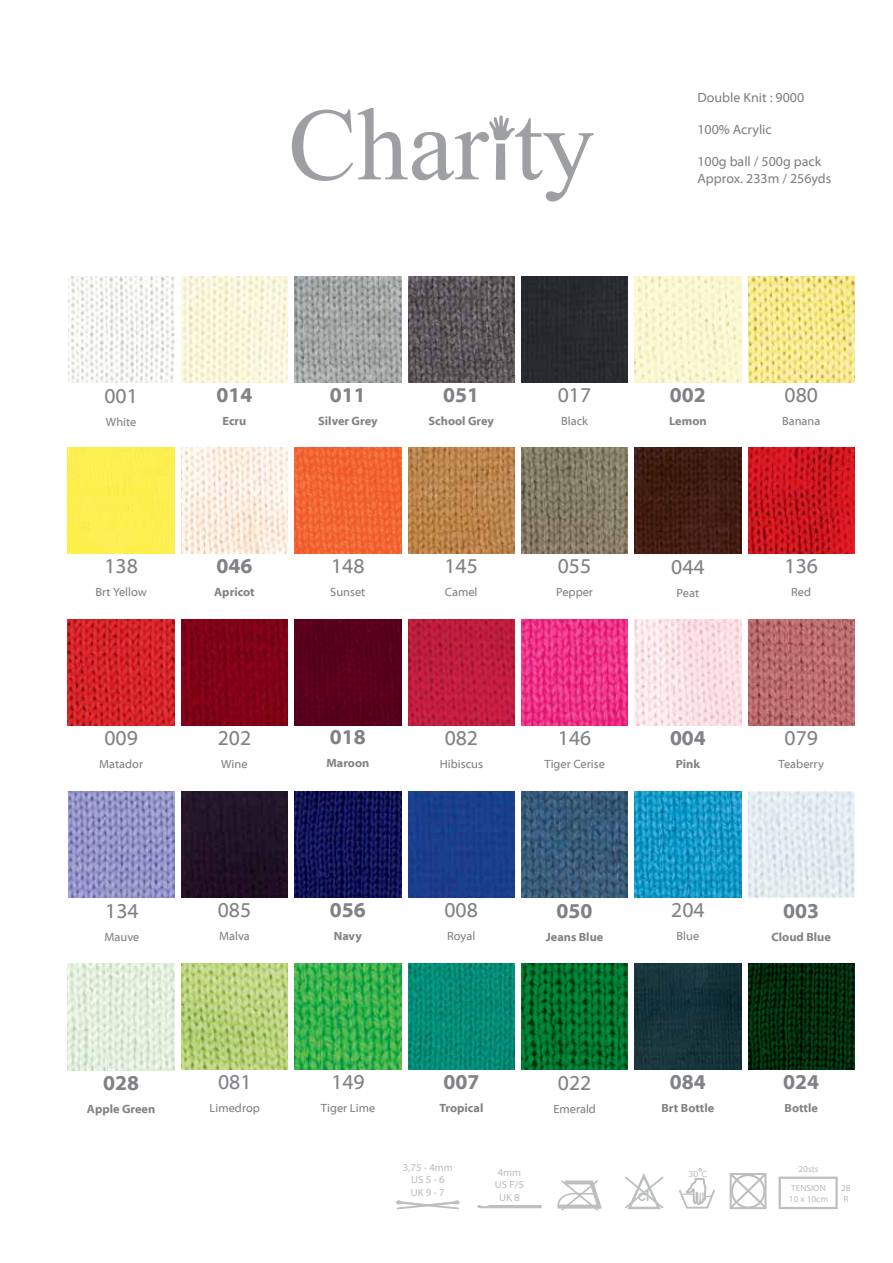
<style>
.page{position:relative;width:893px;height:1263px;background:#fff}
.page>*{position:absolute;margin:0;border:0;box-sizing:border-box;transform-origin:0 0}
.t1{font:21px "Myriad Web Pro";color:#808285}
.t2{font:700 21px "Myriad Web Pro";color:#808285}
.t3{font:500 15.3px "Swiss 721 BT";color:#bcbec0}
.t4{font:13.5px/16.2px "Myriad Web Pro";color:#808285}
.t5{font:12px "Myriad Web Pro";color:#808285}
.t6{font:700 12px "Myriad Web Pro";color:#808285}
.t7{font:10.35px/12.5px "Myriad Web Pro";color:#bcbec0;text-align:center}
.t8{font:9px/10.8px "Myriad Web Pro";color:#bcbec0}
.t9{font:8.25px "Verdana";color:#bcbec0}
</style>
<div class="page">
<svg style="left:292px;top:108px;width:302px;height:94px"></svg>
<div style="left:68px;top:447px;width:106px;height:107px;background:#fdf051"></div>
<img style="left:748px;top:276px;width:106px;height:107px">
<img style="left:521px;top:447px;width:107px;height:107px">
<div style="left:521px;top:276px;width:107px;height:107px;background:#272a2f"></div>
<img style="left:295px;top:447px;width:106px;height:107px">
<img style="left:408px;top:447px;width:106px;height:107px">
<img style="left:68px;top:276px;width:106px;height:107px">
<img style="left:181px;top:619px;width:107px;height:106px">
<img style="left:68px;top:619px;width:106px;height:106px">
<img style="left:748px;top:447px;width:106px;height:107px">
<img style="left:635px;top:447px;width:106px;height:107px">
<img style="left:408px;top:276px;width:106px;height:107px">
<img style="left:68px;top:964px;width:106px;height:106px">
<img style="left:181px;top:276px;width:107px;height:107px">
<img style="left:748px;top:619px;width:106px;height:106px">
<img style="left:408px;top:619px;width:107px;height:106px">
<img style="left:521px;top:619px;width:107px;height:106px">
<img style="left:635px;top:619px;width:106px;height:106px">
<img style="left:635px;top:276px;width:106px;height:107px">
<img style="left:295px;top:276px;width:106px;height:107px">
<img style="left:181px;top:447px;width:107px;height:107px">
<img style="left:68px;top:791px;width:106px;height:107px">
<img style="left:295px;top:963px;width:106px;height:106px">
<img style="left:182px;top:963px;width:106px;height:106px">
<img style="left:408px;top:963px;width:106px;height:106px">
<img style="left:748px;top:963px;width:106px;height:106px">
<img style="left:635px;top:963px;width:106px;height:106px">
<img style="left:521px;top:963px;width:107px;height:106px">
<img style="left:181px;top:791px;width:107px;height:107px">
<div style="left:408px;top:791px;width:106px;height:107px;background:#1a3e8c"></div>
<img style="left:635px;top:791px;width:106px;height:107px">
<img style="left:295px;top:791px;width:106px;height:107px">
<img style="left:521px;top:791px;width:107px;height:107px">
<img style="left:748px;top:791px;width:106px;height:107px">
<div style="left:779px;top:1176px;width:59px;height:33px;border:2px solid #bcbec0"></div>
<svg style="left:729px;top:1173px;width:38px;height:37px"></svg>
<div style="left:730px;top:1173px;width:36px;height:36px;border:2px solid #bcbec0"></div>
<svg style="left:625px;top:1173px;width:39px;height:37px"></svg>
<svg style="left:679px;top:1168px;width:36px;height:41px"></svg>
<svg style="left:557px;top:1180px;width:45px;height:31px"></svg>
<svg style="left:477px;top:1205px;width:65px;height:3px"></svg>
<svg style="left:396px;top:1200px;width:64px;height:9px"></svg>
<div style="left:295px;top:619px;width:106px;height:106px;background:#59001c"></div>
<p class="t4" style="left:697px;top:89px;width:108px">Double Knit : 9000</p>
<p class="t4" style="left:697px;top:122px;width:76px">100% Acrylic</p>
<p class="t4" style="left:697px;top:154px;width:136px">100g ball / 500g pack<br>Approx. 233m / 256yds</p>
<h1 class="t1" style="left:104px;top:385px;width:35px">001</h1>
<p class="t5" style="left:106px;top:415px;width:32px">White</p>
<h1 class="t2" style="left:217px;top:384px;width:37px">014</h1>
<p class="t6" style="left:223px;top:415px;width:25px">Ecru</p>
<h1 class="t2" style="left:330px;top:384px;width:37px">011</h1>
<p class="t6" style="left:318px;top:415px;width:61px">Silver Grey</p>
<h1 class="t2" style="left:443px;top:384px;width:37px">051</h1>
<p class="t6" style="left:428px;top:415px;width:67px">School Grey</p>
<h1 class="t1" style="left:558px;top:384px;width:35px">017</h1>
<p class="t5" style="left:561px;top:415px;width:29px">Black</p>
<h1 class="t2" style="left:670px;top:384px;width:37px">002</h1>
<p class="t6" style="left:669px;top:415px;width:39px">Lemon</p>
<h1 class="t1" style="left:784px;top:384px;width:35px">080</h1>
<p class="t5" style="left:782px;top:415px;width:40px">Banana</p>
<h1 class="t1" style="left:104px;top:555px;width:35px">138</h1>
<p class="t5" style="left:95px;top:586px;width:53px">Brt Yellow</p>
<h1 class="t2" style="left:217px;top:555px;width:37px">046</h1>
<p class="t6" style="left:214px;top:585px;width:42px">Apricot</p>
<h1 class="t1" style="left:331px;top:555px;width:35px">148</h1>
<p class="t5" style="left:330px;top:586px;width:37px">Sunset</p>
<h1 class="t1" style="left:444px;top:555px;width:35px">145</h1>
<p class="t5" style="left:445px;top:586px;width:34px">Camel</p>
<h1 class="t1" style="left:558px;top:555px;width:35px">055</h1>
<p class="t5" style="left:556px;top:586px;width:39px">Pepper</p>
<h1 class="t1" style="left:671px;top:555px;width:35px">044</h1>
<p class="t5" style="left:677px;top:586px;width:24px">Peat</p>
<h1 class="t1" style="left:784px;top:555px;width:35px">136</h1>
<p class="t5" style="left:791px;top:586px;width:21px">Red</p>
<h1 class="t1" style="left:104px;top:726px;width:35px">009</h1>
<p class="t5" style="left:99px;top:757px;width:46px">Matador</p>
<h1 class="t1" style="left:218px;top:726px;width:35px">202</h1>
<p class="t5" style="left:221px;top:757px;width:28px">Wine</p>
<h1 class="t2" style="left:330px;top:725px;width:37px">018</h1>
<p class="t6" style="left:326px;top:756px;width:44px">Maroon</p>
<h1 class="t1" style="left:445px;top:726px;width:35px">082</h1>
<p class="t5" style="left:440px;top:757px;width:45px">Hibiscus</p>
<h1 class="t1" style="left:558px;top:726px;width:35px">146</h1>
<p class="t5" style="left:544px;top:757px;width:62px">Tiger Cerise</p>
<h1 class="t2" style="left:670px;top:726px;width:37px">004</h1>
<p class="t6" style="left:676px;top:757px;width:26px">Pink</p>
<h1 class="t1" style="left:784px;top:726px;width:35px">079</h1>
<p class="t5" style="left:779px;top:757px;width:47px">Teaberry</p>
<h1 class="t1" style="left:105px;top:899px;width:35px">134</h1>
<p class="t5" style="left:104px;top:930px;width:36px">Mauve</p>
<h1 class="t1" style="left:218px;top:899px;width:35px">085</h1>
<p class="t5" style="left:219px;top:930px;width:32px">Malva</p>
<h1 class="t2" style="left:330px;top:899px;width:37px">056</h1>
<p class="t6" style="left:334px;top:929px;width:30px">Navy</p>
<h1 class="t1" style="left:444px;top:899px;width:35px">008</h1>
<p class="t5" style="left:447px;top:930px;width:30px">Royal</p>
<h1 class="t2" style="left:557px;top:899px;width:37px">050</h1>
<p class="t6" style="left:546px;top:930px;width:59px">Jeans Blue</p>
<h1 class="t1" style="left:671px;top:899px;width:35px">204</h1>
<p class="t5" style="left:676px;top:930px;width:24px">Blue</p>
<h1 class="t2" style="left:783px;top:899px;width:37px">003</h1>
<p class="t6" style="left:772px;top:930px;width:61px">Cloud Blue</p>
<h1 class="t2" style="left:103px;top:1071px;width:37px">028</h1>
<p class="t6" style="left:87px;top:1102px;width:70px">Apple Green</p>
<h1 class="t1" style="left:218px;top:1070px;width:35px">081</h1>
<p class="t5" style="left:210px;top:1101px;width:52px">Limedrop</p>
<h1 class="t1" style="left:331px;top:1070px;width:35px">149</h1>
<p class="t5" style="left:321px;top:1101px;width:56px">Tiger Lime</p>
<h1 class="t2" style="left:443px;top:1070px;width:37px">007</h1>
<p class="t6" style="left:439px;top:1101px;width:46px">Tropical</p>
<h1 class="t1" style="left:558px;top:1071px;width:35px">022</h1>
<p class="t5" style="left:553px;top:1102px;width:44px">Emerald</p>
<h1 class="t2" style="left:670px;top:1070px;width:37px">084</h1>
<p class="t6" style="left:661px;top:1101px;width:54px">Brt Bottle</p>
<h1 class="t2" style="left:783px;top:1070px;width:37px">024</h1>
<p class="t6" style="left:784px;top:1101px;width:35px">Bottle</p>
<p class="t7" style="left:403px;top:1161px;width:52px">3,75 - 4mm<br>US 5 - 6<br>UK 9 - 7</p>
<p class="t8" style="left:798px;top:1164px;width:21px">20sts</p>
<p class="t7" style="left:498px;top:1166px;width:25px">4mm</p>
<p class="t9" style="left:688px;top:1169px;width:21px">30 C</p>
<p class="t7" style="left:495px;top:1179px;width:31px">US F/5<br>UK 8</p>
<p class="t8" style="left:789px;top:1183px;width:41px">TENSION<br>10 x 10cm</p>
<p class="t8" style="left:841px;top:1183px;width:11px">28</p>
<p class="t3" style="left:638px;top:1186px;width:14px">cl</p>
<p class="t8" style="left:843px;top:1194px;width:6px">R</p>
</div>
